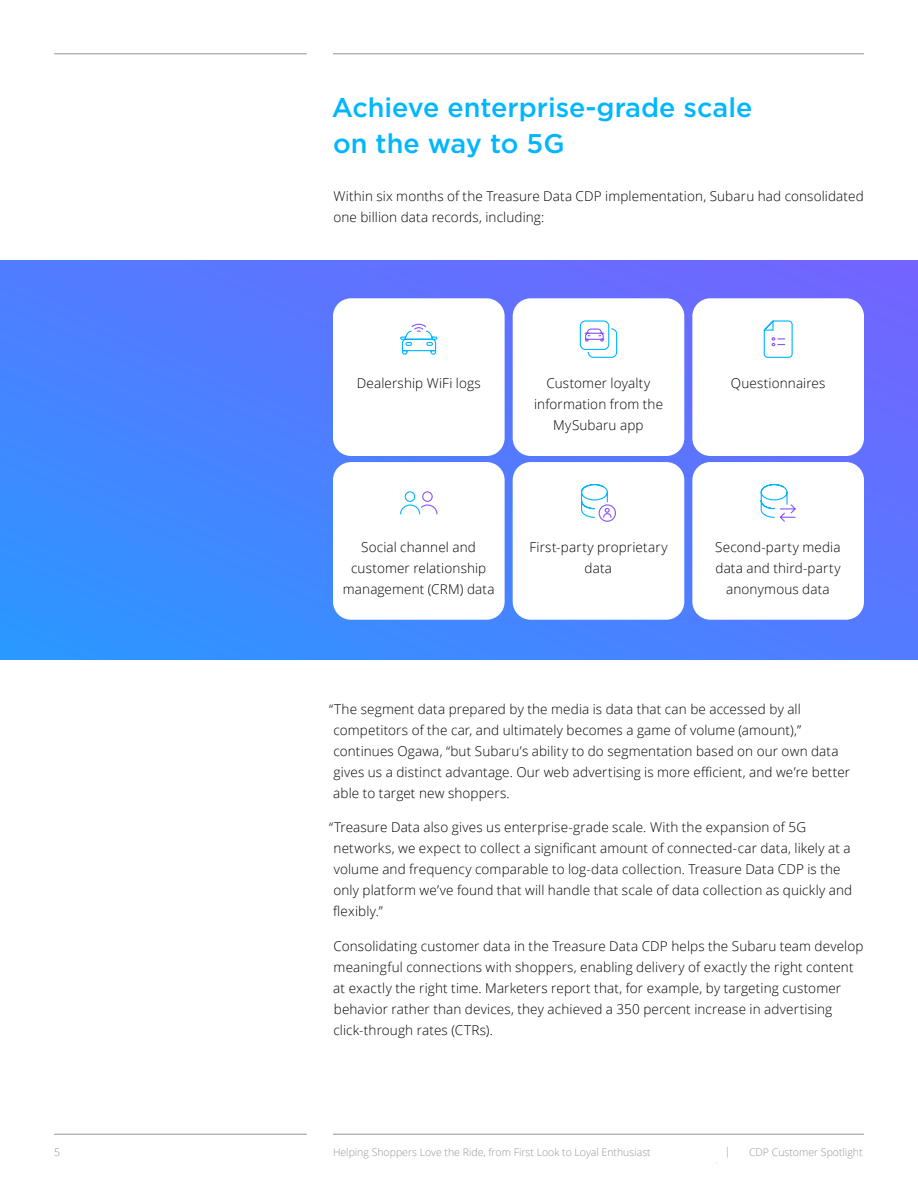
<style>
.page{position:relative;width:918px;height:1188px;background:#fff}
.page>*{position:absolute;margin:0;border:0;box-sizing:border-box;transform-origin:0 0}
.t1{font:500 27px/36px "Gotham";color:#00b6ff}
.t2{font:300 13.5px/21px "Open Sans";letter-spacing:.01em;color:#000}
.t3{font:300 10.5px "Open Sans";color:#939598}
</style>
<div class="page">
<hr style="left:333px;top:1134px;width:531px;height:1px;background:#939598">
<hr style="left:54px;top:1134px;width:253px;height:1px;background:#939598">
<hr style="left:333px;top:54px;width:531px;height:1px;background:#939598">
<hr style="left:54px;top:54px;width:253px;height:1px;background:#939598">
<svg style="left:0;top:260px;width:918px;height:400px;background:#4c7fff"></svg>
<div style="left:333px;top:298px;width:172px;height:158px;background:#fff;border-radius:18px"></div>
<div style="left:333px;top:462px;width:172px;height:158px;background:#fff;border-radius:18px"></div>
<div style="left:513px;top:298px;width:171px;height:158px;background:#fff;border-radius:18px"></div>
<div style="left:513px;top:462px;width:171px;height:158px;background:#fff;border-radius:18px"></div>
<div style="left:692px;top:298px;width:172px;height:158px;background:#fff;border-radius:18px"></div>
<div style="left:692px;top:462px;width:172px;height:158px;background:#fff;border-radius:18px"></div>
<svg style="left:400px;top:323px;width:38px;height:32px"></svg>
<svg style="left:579px;top:320px;width:39px;height:38px"></svg>
<svg style="left:763px;top:320px;width:30px;height:38px"></svg>
<div style="left:405px;top:491px;width:10px;height:11px;border:1px solid #00b5ff;border-radius:50%"></div>
<div style="left:422px;top:491px;width:11px;height:11px;border:1px solid #8754ff;border-radius:50%"></div>
<svg style="left:400px;top:504px;width:38px;height:11px"></svg>
<svg style="left:581px;top:484px;width:35px;height:38px"></svg>
<svg style="left:760px;top:484px;width:36px;height:38px"></svg>
<h1 class="t1" style="left:332px;top:89px;width:422px">Achieve enterprise-grade scale on the way to 5G</h1>
<p class="t2" style="left:333px;top:185px;width:532px">Within six months of the Treasure Data CDP implementation, Subaru had consolidated one billion data records, including:</p>
<p class="t2" style="left:357px;top:372px;width:126px">Dealership WiFi logs</p>
<p class="t2" style="left:534px;top:372px;width:131px;text-align:center">Customer loyalty information from the<br>MySubaru app</p>
<p class="t2" style="left:343px;top:536px;width:153px;text-align:center">Social channel and customer relationship management (CRM) data</p>
<p class="t2" style="left:529px;top:536px;width:140px;text-align:center">First-party proprietary data</p>
<p class="t2" style="left:731px;top:372px;width:96px">Questionnaires</p>
<p class="t2" style="left:715px;top:536px;width:127px;text-align:center">Second-party media data and third-party anonymous data</p>
<p class="t2" style="left:333px;top:698px;width:518px;text-indent:-4px">“The segment data prepared by the media is data that can be accessed by all competitors of the car, and ultimately becomes a game of volume (amount),” continues Ogawa, “but Subaru’s ability to do segmentation based on our own data gives us a distinct advantage. Our web advertising is more efficient, and we’re better able to target new shoppers.</p>
<p class="t2" style="left:333px;top:817px;width:521px;text-indent:-4px">“Treasure Data also gives us enterprise-grade scale. With the expansion of 5G networks, we expect to collect a significant amount of connected-car data, likely at a volume and frequency comparable to log-data collection. Treasure Data CDP is the only platform we’ve found that will handle that scale of data collection as quickly and flexibly.”</p>
<p class="t2" style="left:333px;top:935px;width:532px">Consolidating customer data in the Treasure Data CDP helps the Subaru team develop meaningful connections with shoppers, enabling delivery of exactly the right content at exactly the right time. Marketers report that, for example, by targeting customer behavior rather than devices, they achieved a 350 percent increase in advertising click-through rates (CTRs).</p>
<p class="t3" style="left:54px;top:1145px;width:7px">5</p>
<p class="t3" style="left:333px;top:1145px;width:319px">Helping Shoppers Love the Ride, from First Look to Loyal Enthusiast</p>
<p class="t3" style="left:725px;top:1144px;width:7px">|</p>
<p class="t3" style="left:749px;top:1145px;width:115px">CDP Customer Spotlight</p>
</div>
